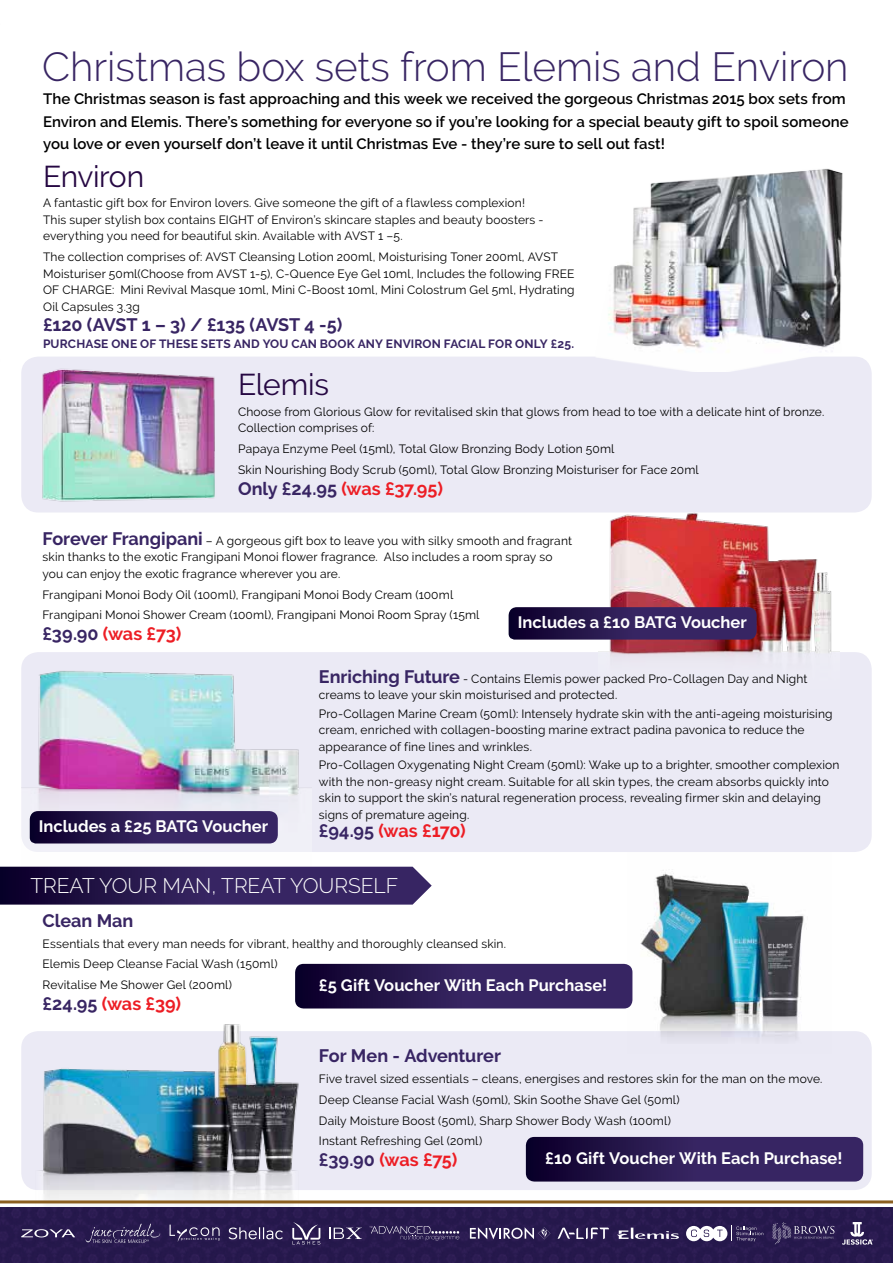
<style>
.page{position:relative;width:893px;height:1263px;background:#fff}
.page>*{position:absolute;margin:0;border:0;box-sizing:border-box;transform-origin:0 0}
.t1{font:300 40.5px "Raleway";color:#382563}
.t2{font:30px "Raleway";letter-spacing:-.01em;color:#260843}
.t3{font:300 21px "Raleway";color:#fff}
.t4{font:700 18px "Raleway";color:#ed1d24}
.t5{font:700 18px "Raleway";letter-spacing:-.005em;color:#382563}
.t6{font:700 16.5px "Raleway";color:#fff}
.t7{font:600 15px/22.5px "Raleway";letter-spacing:.005em;color:#000}
.t8{font:12px/16.5px "Raleway";letter-spacing:.015em;color:#000}
.t9{font:700 12px "Raleway";letter-spacing:.015em;color:#382563}
.s1{color:#382563}
.s2{font-weight:700;font-size:18px;color:#382563}
</style>
<div class="page">
<div style="left:21px;top:1031px;width:851px;height:159px;background:#ebeaf5;border-radius:17px"></div>
<img style="left:632px;top:872px;width:172px;height:167px">
<div style="left:21px;top:357px;width:851px;height:155px;background:#ebeaf5;border-radius:17px"></div>
<div style="left:21px;top:652px;width:851px;height:200px;background:#ebeaf5;border-radius:17px"></div>
<img style="left:41px;top:369px;width:176px;height:144px">
<img style="left:21px;top:652px;width:290px;height:215px">
<img style="left:33px;top:1008px;width:271px;height:200px">
<img style="left:598px;top:512px;width:242px;height:145px">
<img style="left:597px;top:168px;width:275px;height:204px">
<svg style="left:526px;top:1137px;width:337px;height:44px;background:#2c1c54"></svg>
<svg style="left:295px;top:964px;width:337px;height:44px;background:#2c1c54"></svg>
<svg style="left:509px;top:607px;width:248px;height:33px;background:#2f1d54"></svg>
<svg style="left:30px;top:811px;width:248px;height:32px;background:#2d1d55"></svg>
<hr style="left:0;top:1200px;width:893px;height:3px;background:#8b5f20">
<div style="left:0;top:1208px;width:893px;height:55px;background:#26194d"></div>
<svg style="left:170px;top:1224px;width:50px;height:18px"></svg>
<svg style="left:558px;top:1227px;width:51px;height:12px"></svg>
<svg style="left:470px;top:1227px;width:80px;height:12px"></svg>
<svg style="left:617px;top:1227px;width:62px;height:12px"></svg>
<svg style="left:772px;top:1222px;width:62px;height:22px"></svg>
<svg style="left:292px;top:1222px;width:28px;height:22px"></svg>
<svg style="left:229px;top:1227px;width:54px;height:12px"></svg>
<svg style="left:842px;top:1222px;width:31px;height:22px"></svg>
<svg style="left:21px;top:1229px;width:54px;height:8px"></svg>
<svg style="left:329px;top:1228px;width:33px;height:11px"></svg>
<svg style="left:686px;top:1225px;width:77px;height:16px"></svg>
<svg style="left:86px;top:1223px;width:74px;height:20px"></svg>
<svg style="left:369px;top:1226px;width:91px;height:15px"></svg>
<svg style="left:0;top:867px;width:432px;height:38px;background:#312258"></svg>
<h1 class="t1" style="left:42px;top:43px;width:808px">Christmas box sets from Elemis and Environ</h1>
<p class="t7" style="left:43px;top:88px;width:807px">The Christmas season is fast approaching and this week we received the gorgeous Christmas 2015 box sets from<br>Environ and Elemis. There’s something for everyone so if you’re looking for a special beauty gift to spoil someone you love or even yourself don’t leave it until Christmas Eve - they’re sure to sell out fast!</p>
<h2 class="t2" style="left:43px;top:159px;width:103px">Environ</h2>
<p class="t8" style="left:43px;top:195px;width:502px">A fantastic gift box for Environ lovers. Give someone the gift of a flawless complexion!<br>This super stylish box contains EIGHT of Environ’s skincare staples and beauty boosters - everything you need for beautiful skin. Available with AVST 1 –5.</p>
<p class="t8" style="left:43px;top:249px;width:533px">The collection comprises of: AVST Cleansing Lotion 200ml, Moisturising Toner 200ml, AVST Moisturiser 50ml(Choose from AVST 1-5), C-Quence Eye Gel 10ml, Includes the following FREE OF CHARGE: Mini Revival Masque 10ml, Mini C-Boost 10ml, Mini Colostrum Gel 5ml, Hydrating Oil Capsules 3.3g</p>
<h3 class="t5" style="left:43px;top:315px;width:301px">£120 (AVST 1 – 3) / £135 (AVST 4 -5)</h3>
<p class="t9" style="left:43px;top:337px;width:533px">PURCHASE ONE OF THESE SETS AND YOU CAN BOOK ANY ENVIRON FACIAL FOR ONLY £25.</p>
<h2 class="t2" style="left:238px;top:367px;width:93px">Elemis</h2>
<p class="t8" style="left:238px;top:403px;width:588px">Choose from Glorious Glow for revitalised skin that glows from head to toe with a delicate hint of bronze.<br>Collection comprises of:</p>
<p class="t8" style="left:238px;top:438px;width:462px;line-height:20.7px">Papaya Enzyme Peel (15ml), Total Glow Bronzing Body Lotion 50ml<br>Skin Nourishing Body Scrub (50ml), Total Glow Bronzing Moisturiser for Face 20ml</p>
<h3 class="t4" style="left:238px;top:478px;width:206px"><span class="s1">Only £24.95</span> (was £37.95)</h3>
<p class="t8" style="left:43px;top:532px;width:531px"><span class="s2">Forever Frangipani</span> – A gorgeous gift box to leave you with silky smooth and fragrant skin thanks to the exotic Frangipani Monoi flower fragrance. Also includes a room spray so you can enjoy the exotic fragrance wherever you are.</p>
<p class="t8" style="left:43px;top:584px;width:439px;line-height:20.7px">Frangipani Monoi Body Oil (100ml), Frangipani Monoi Body Cream (100ml<br>Frangipani Monoi Shower Cream (100ml), Frangipani Monoi Room Spray (15ml</p>
<h3 class="t4" style="left:43px;top:623px;width:140px"><span class="s1">£39.90</span> (was £73)</h3>
<h3 class="t6" style="left:518px;top:613px;width:231px">Includes a £10 BATG Voucher</h3>
<h3 class="t6" style="left:39px;top:817px;width:231px">Includes a £25 BATG Voucher</h3>
<p class="t8" style="left:319px;top:670px;width:490px"><span class="s2">Enriching Future</span> - Contains Elemis power packed Pro-Collagen Day and Night creams to leave your skin moisturised and protected.</p>
<p class="t8" style="left:319px;top:705px;width:515px">Pro-Collagen Marine Cream (50ml): Intensely hydrate skin with the anti-ageing moisturising cream, enriched with collagen-boosting marine extract padina pavonica to reduce the appearance of fine lines and wrinkles.</p>
<p class="t8" style="left:319px;top:757px;width:522px">Pro-Collagen Oxygenating Night Cream (50ml): Wake up to a brighter, smoother complexion with the non-greasy night cream. Suitable for all skin types, the cream absorbs quickly into skin to support the skin’s natural regeneration process, revealing firmer skin and delaying signs of premature ageing.</p>
<h3 class="t4" style="left:319px;top:821px;width:148px"><span class="s1">£94.95</span> (was £170)</h3>
<h3 class="t3" style="left:30px;top:873px;width:369px">TREAT YOUR MAN, TREAT YOURSELF</h3>
<h3 class="t5" style="left:43px;top:910px;width:92px">Clean Man</h3>
<p class="t8" style="left:43px;top:933px;width:465px;line-height:20.7px">Essentials that every man needs for vibrant, healthy and thoroughly cleansed skin.<br>Elemis Deep Cleanse Facial Wash (150ml)<br>Revitalise Me Shower Gel (200ml)</p>
<h3 class="t4" style="left:43px;top:993px;width:140px"><span class="s1">£24.95</span> (was £39)</h3>
<h3 class="t6" style="left:319px;top:976px;width:290px">£5 Gift Voucher With Each Purchase!</h3>
<h3 class="t5" style="left:319px;top:1046px;width:184px">For Men - Adventurer</h3>
<p class="t8" style="left:319px;top:1068px;width:505px;line-height:20.7px">Five travel sized essentials – cleans, energises and restores skin for the man on the move.<br>Deep Cleanse Facial Wash (50ml), Skin Soothe Shave Gel (50ml)<br>Daily Moisture Boost (50ml), Sharp Shower Body Wash (100ml)<br>Instant Refreshing Gel (20ml)</p>
<h3 class="t4" style="left:319px;top:1149px;width:140px"><span class="s1">£39.90</span> (was £75)</h3>
<h3 class="t6" style="left:545px;top:1149px;width:299px">£10 Gift Voucher With Each Purchase!</h3>
</div>
